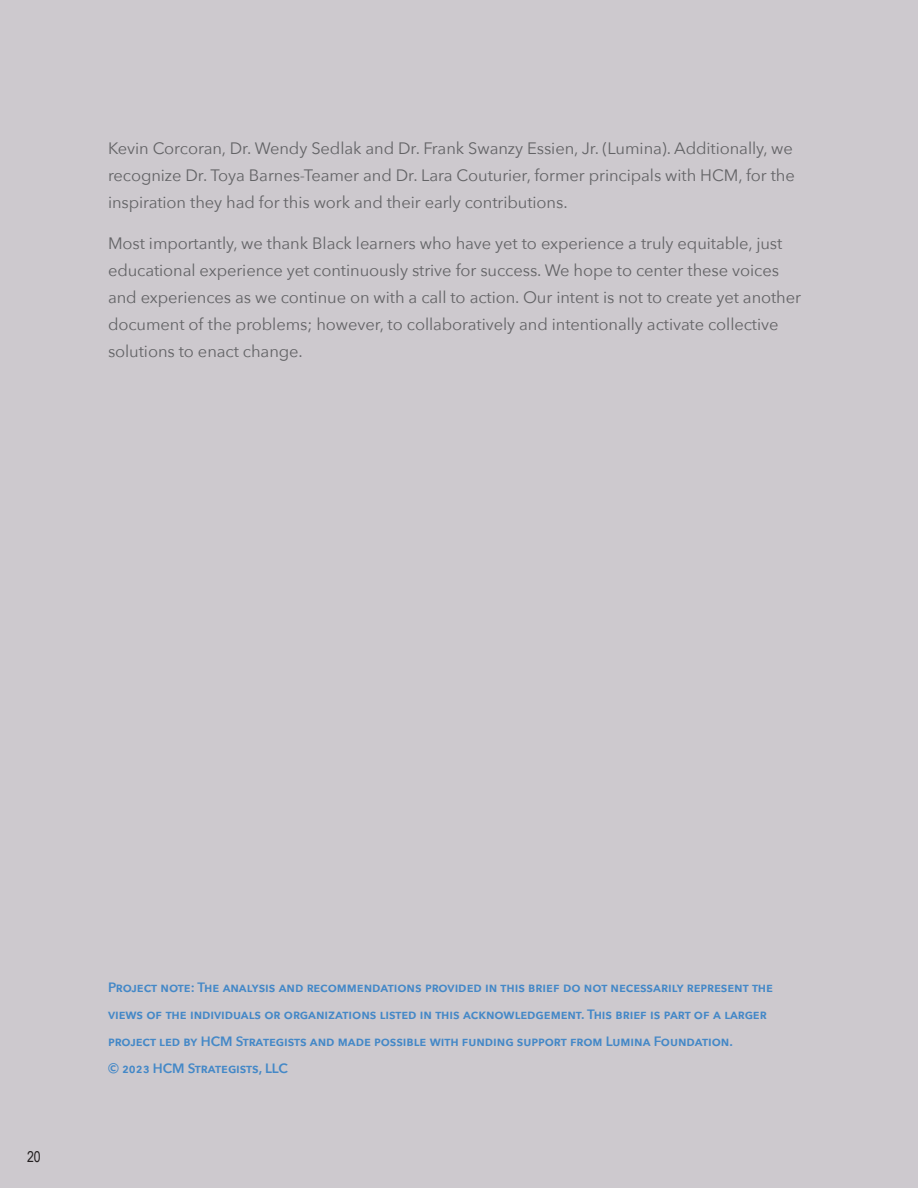
<style>
.page{position:relative;width:918px;height:1188px;background:#cdc9ce}
.page>*{position:absolute;margin:0;border:0;box-sizing:border-box;transform-origin:0 0}
.t1{font:16.5px/27px "Avenir Next";letter-spacing:-.005em;color:#636366}
.t2{font:15px "Arial Narrow";color:#231f20}
.t3{font:600 13.5px/27px "Avenir Next";letter-spacing:-.005em;color:#4488c7}
</style>
<div class="page">
<p class="t1" style="left:108px;top:134px;width:688px">Kevin Corcoran, Dr. Wendy Sedlak and Dr. Frank Swanzy Essien, Jr. (Lumina). Additionally, we recognize Dr. Toya Barnes-Teamer and Dr. Lara Couturier, former principals with HCM, for the inspiration they had for this work and their early contributions.</p>
<p class="t1" style="left:108px;top:229px;width:695px">Most importantly, we thank Black learners who have yet to experience a truly equitable, just educational experience yet continuously strive for success. We hope to center these voices and experiences as we continue on with a call to action. Our intent is not to create yet another document of the problems; however, to collaboratively and intentionally activate collective solutions to enact change.</p>
<p class="t2" style="left:27px;top:1146px;width:15px">20</p>
<p class="t3" style="left:108px;top:974px;width:667px">Project note: The analysis and recommendations provided in this brief do not necessarily represent the views of the individuals or organizations listed in this acknowledgement. This brief is part of a larger project led by HCM Strategists and made possible with funding support from Lumina Foundation.<br>© 2023 HCM Strategists, LLC</p>
</div>
